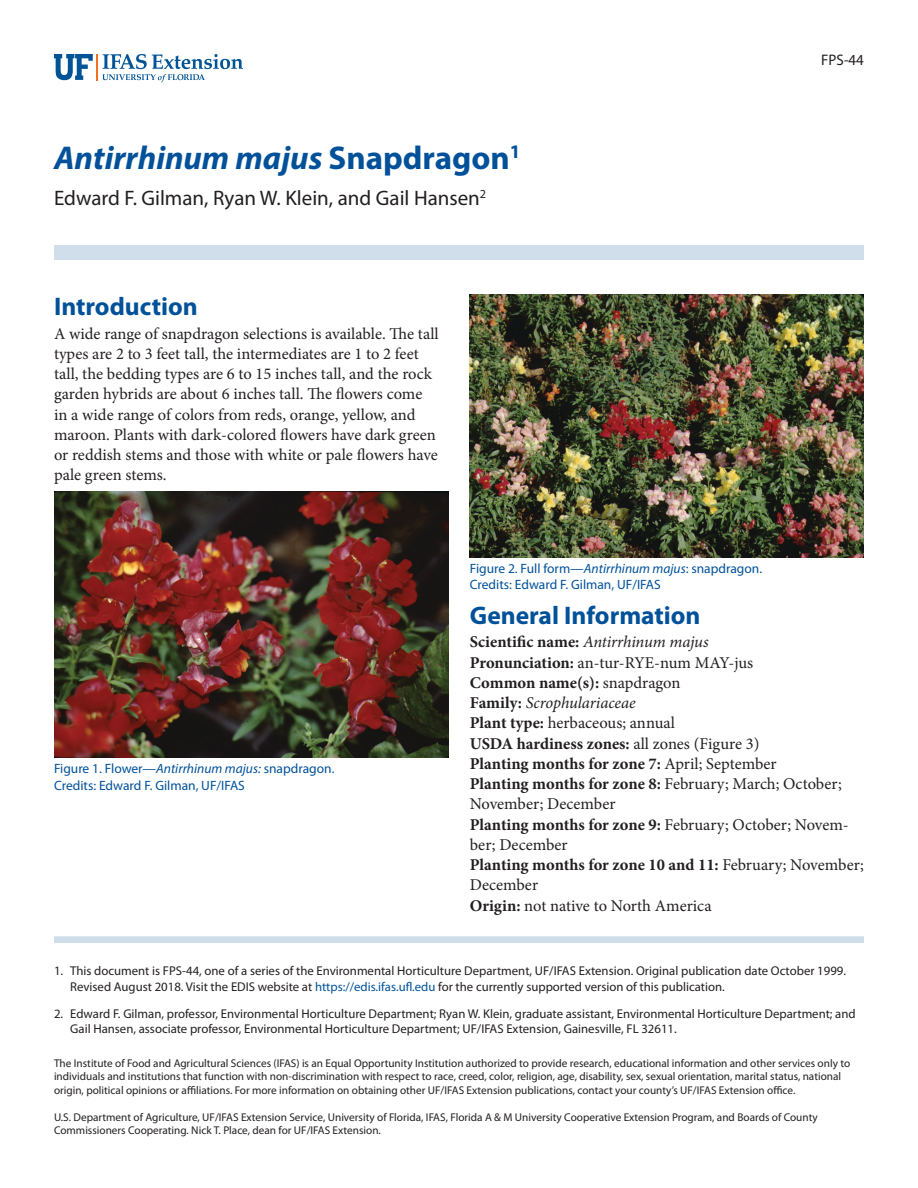
<style>
.page{position:relative;width:918px;height:1188px;background:#fff}
.page>*{position:absolute;margin:0;border:0;box-sizing:border-box;transform-origin:0 0}
.TitleRegular{font:italic 700 33px "Myriad Pro";color:#01519a}
.SectionHeading0{font:700 25.5px "Myriad Pro";color:#01519a}
.Author{font:21px "Myriad Pro";color:#231f20}
.BlockParagraph{font:16.5px/20.2px "Minion Pro";color:#231f20}
.BlockParagraph-2{font:700 16.5px/20.2px "Minion Pro";color:#231f20}
.BlockParagraph-3{font:italic 16.5px "Minion Pro";letter-spacing:-.01em;color:#231f20}
.PubNumber{font:15.3px "Myriad Pro";color:#231f20}
.FigureCaption{font:13.5px "Myriad Pro";color:#01519a}
.t1{font:12.75px/15.3px "Myriad Pro";color:#231f20}
.Disclaimer{font:11.25px/13.5px "Myriad Pro";color:#231f20}
.s1{font-style:normal}
.s2{font-style:italic}
.s3{font-weight:700;font-style:normal}
.s4{font-weight:700}
.s5{font-weight:400}
.s6{color:#01519a}
</style>
<div class="page">
<svg style="left:54px;top:54px;width:189px;height:28px"></svg>
<div style="left:54px;top:245px;width:810px;height:15px;background:#d0deeb"></div>
<div style="left:54px;top:936px;width:810px;height:7px;background:#d0deeb"></div>
<img style="left:54px;top:491px;width:394px;height:267px">
<img style="left:470px;top:295px;width:394px;height:262px">
<p class="TitleRegular" style="left:54px;top:136px;width:468px">Antirrhinum majus <span class="s1">Snapdragon</span><sup>1</sup></p>
<p class="Author" style="left:54px;top:185px;width:434px">Edward F. Gilman, Ryan W. Klein, and Gail Hansen<sup>2</sup></p>
<p class="SectionHeading0" style="left:54px;top:290px;width:145px">Introduction</p>
<p class="BlockParagraph" style="left:54px;top:323px;width:386px">A wide range of snapdragon selections is available. The tall types are 2 to 3 feet tall, the intermediates are 1 to 2 feet tall, the bedding types are 6 to 15 inches tall, and the rock garden hybrids are about 6 inches tall. The flowers come in a wide range of colors from reds, orange, yellow, and maroon. Plants with dark-colored flowers have dark green or reddish stems and those with white or pale flowers have pale green stems.</p>
<p class="FigureCaption" style="left:470px;top:560px;width:294px">Figure 2. Full form—<span class="s2">Antirrhinum majus</span>: snapdragon.</p>
<p class="FigureCaption" style="left:470px;top:576px;width:192px">Credits: Edward F. Gilman, UF/IFAS</p>
<p class="PubNumber" style="left:821px;top:51px;width:44px">FPS-44</p>
<p class="FigureCaption" style="left:54px;top:761px;width:282px">Figure 1. Flower—<span class="s2">Antirrhinum majus:</span> snapdragon.</p>
<p class="FigureCaption" style="left:54px;top:777px;width:192px">Credits: Edward F. Gilman, UF/IFAS</p>
<p class="SectionHeading0" style="left:470px;top:599px;width:232px">General Information</p>
<p class="BlockParagraph-3" style="left:470px;top:631px;width:240px"><span class="s3">Scientific name:</span> Antirrhinum majus</p>
<p class="BlockParagraph" style="left:470px;top:652px;width:285px"><span class="s4">Pronunciation:</span> an-tur-RYE-num MAY-jus</p>
<p class="BlockParagraph-2" style="left:470px;top:672px;width:212px">Common name(s): <span class="s5">snapdragon</span></p>
<p class="BlockParagraph-3" style="left:470px;top:692px;width:167px"><span class="s3">Family:</span> Scrophulariaceae</p>
<p class="BlockParagraph" style="left:470px;top:713px;width:207px"><span class="s4">Plant type:</span> herbaceous; annual</p>
<p class="BlockParagraph-2" style="left:470px;top:733px;width:291px">USDA hardiness zones: <span class="s5">all zones (Figure 3)</span></p>
<p class="BlockParagraph-2" style="left:470px;top:753px;width:308px">Planting months for zone 7: <span class="s5">April; September</span></p>
<p class="BlockParagraph" style="left:470px;top:774px;width:374px"><span class="s4">Planting months for zone 8:</span> February; March; October;<br>November; December</p>
<p class="BlockParagraph" style="left:470px;top:814px;width:381px"><span class="s4">Planting months for zone 9:</span> February; October; Novem&shy;ber; December</p>
<p class="BlockParagraph-2" style="left:470px;top:854px;width:396px">Planting months for zone 10 and 11: <span class="s5">February; November;<br>December</span></p>
<p class="BlockParagraph" style="left:470px;top:895px;width:243px"><span class="s4">Origin:</span> not native to North America</p>
<p class="t1" style="left:70px;top:963px;width:777px;text-indent:-16px">1. This document is FPS-44, one of a series of the Environmental Horticulture Department, UF/IFAS Extension. Original publication date October 1999.<br>Revised August 2018. Visit the EDIS website at <span class="s6">https://edis.ifas.ufl.edu</span> for the currently supported version of this publication.</p>
<p class="t1" style="left:70px;top:1006px;width:787px;text-indent:-16px">2. Edward F. Gilman, professor, Environmental Horticulture Department; Ryan W. Klein, graduate assistant, Environmental Horticulture Department; and<br>Gail Hansen, associate professor, Environmental Horticulture Department; UF/IFAS Extension, Gainesville, FL 32611.</p>
<p class="Disclaimer" style="left:54px;top:1056px;width:798px">The Institute of Food and Agricultural Sciences (IFAS) is an Equal Opportunity Institution authorized to provide research, educational information and other services only to individuals and institutions that function with non-discrimination with respect to race, creed, color, religion, age, disability, sex, sexual orientation, marital status, national origin, political opinions or affiliations. For more information on obtaining other UF/IFAS Extension publications, contact your county’s UF/IFAS Extension office.</p>
<p class="Disclaimer" style="left:54px;top:1110px;width:765px">U.S. Department of Agriculture, UF/IFAS Extension Service, University of Florida, IFAS, Florida A &amp; M University Cooperative Extension Program, and Boards of County<br>Commissioners Cooperating. Nick T. Place, dean for UF/IFAS Extension.</p>
</div>
